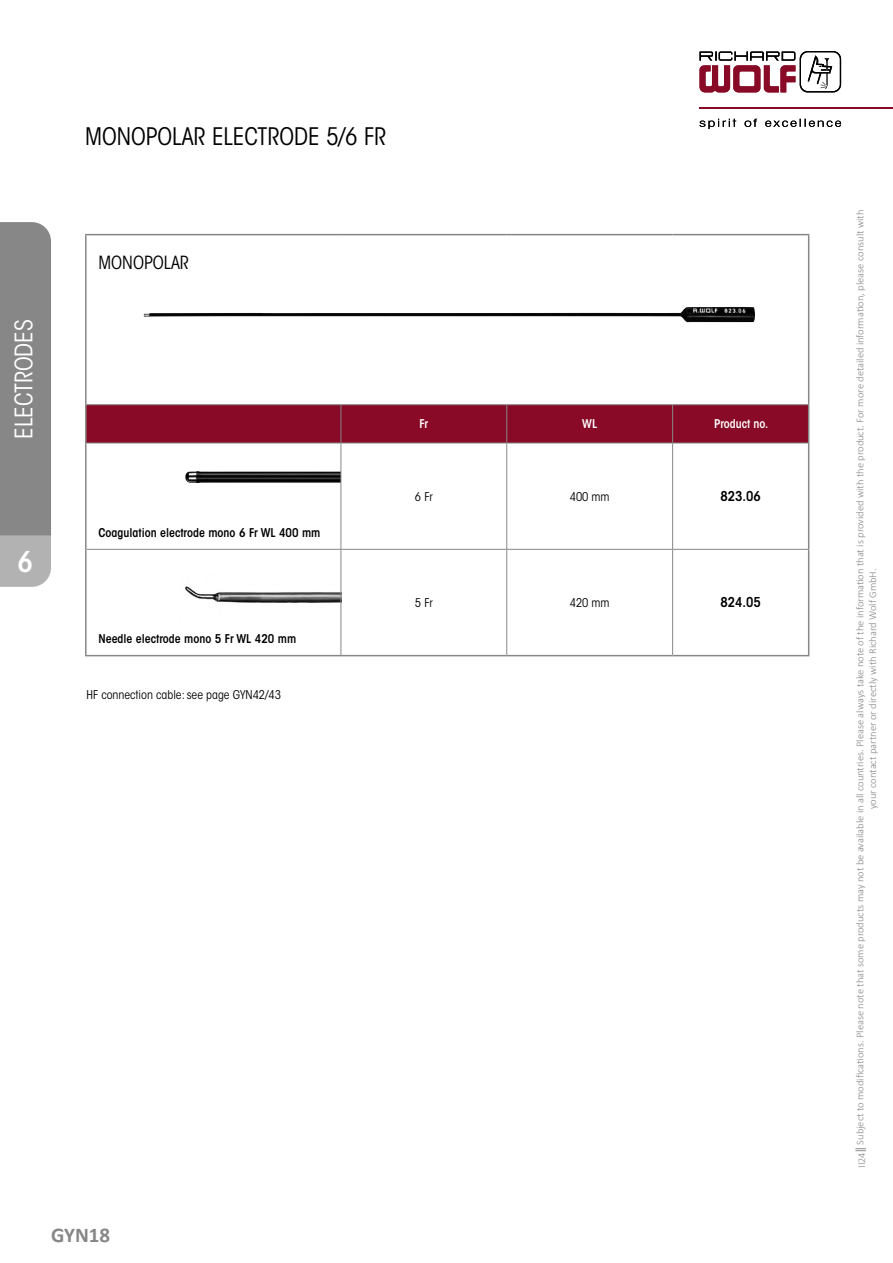
<style>
.page{position:relative;width:893px;height:1263px;background:#fff}
.page>*{position:absolute;margin:0;border:0;box-sizing:border-box;transform-origin:0 0}
.t1{font:600 condensed 28.5px "ITC Avant Garde Std";color:#fff}
.t2{font:condensed 24px "ITC Avant Garde Std";color:#000}
.t3{font:condensed 24px "ITC Avant Garde Std";color:#fff}
.t4{font:700 21px "Calibri";color:#878787}
.t5{font:condensed 18px "ITC Avant Garde Std";color:#000}
.t6{font:600 condensed 13.5px "ITC Avant Garde Std";color:#000}
.t7{font:600 condensed 12px "ITC Avant Garde Std";color:#000}
.t8{font:condensed 12px "ITC Avant Garde Std";color:#000}
.t9{font:600 condensed 12px "ITC Avant Garde Std";color:#fff}
.t10{font:300 10.5px/12.6px "Calibri";color:#878787;text-align:center}
.s1{font-family:"Adobe Garamond Pro";font-weight:700}
</style>
<div class="page">
<svg style="left:699px;top:119px;width:142px;height:10px"></svg>
<svg style="left:699px;top:51px;width:142px;height:41px"></svg>
<hr style="left:699px;top:107px;width:194px;height:2px;background:#880a26">
<svg style="left:0;top:222px;width:51px;height:365px;background:#8e8e8e"></svg>
<img style="left:185px;top:471px;width:156px;height:12px">
<img style="left:185px;top:564px;width:156px;height:59px">
<div style="left:87px;top:405px;width:721px;height:38px;background:#880a26"></div>
<hr style="left:808px;top:235px;width:1px;height:170px;background:#878787">
<hr style="left:87px;top:404px;width:254px;height:1px;background:#878787">
<hr style="left:341px;top:404px;width:166px;height:1px;background:#878787">
<hr style="left:341px;top:405px;width:1px;height:38px;background:#878787">
<hr style="left:507px;top:404px;width:166px;height:1px;background:#878787">
<hr style="left:506px;top:405px;width:1px;height:38px;background:#878787">
<hr style="left:673px;top:404px;width:135px;height:1px;background:#878787">
<hr style="left:672px;top:405px;width:1px;height:38px;background:#878787">
<hr style="left:87px;top:443px;width:254px;height:1px;background:#878787">
<hr style="left:87px;top:549px;width:254px;height:1px;background:#878787">
<hr style="left:341px;top:443px;width:166px;height:1px;background:#878787">
<hr style="left:507px;top:443px;width:166px;height:1px;background:#878787">
<hr style="left:341px;top:549px;width:166px;height:1px;background:#878787">
<hr style="left:507px;top:549px;width:166px;height:1px;background:#878787">
<hr style="left:341px;top:443px;width:1px;height:106px;background:#878787">
<hr style="left:341px;top:550px;width:1px;height:105px;background:#878787">
<hr style="left:506px;top:443px;width:1px;height:106px;background:#878787">
<hr style="left:672px;top:443px;width:1px;height:106px;background:#878787">
<hr style="left:506px;top:550px;width:1px;height:105px;background:#878787">
<hr style="left:672px;top:550px;width:1px;height:105px;background:#878787">
<hr style="left:673px;top:443px;width:135px;height:1px;background:#878787">
<hr style="left:673px;top:549px;width:135px;height:1px;background:#878787">
<hr style="left:85px;top:234px;width:256px;height:1px;background:#878787">
<hr style="left:85px;top:235px;width:2px;height:170px;background:#878787">
<hr style="left:341px;top:234px;width:166px;height:1px;background:#878787">
<hr style="left:507px;top:234px;width:166px;height:1px;background:#878787">
<hr style="left:673px;top:234px;width:136px;height:1px;background:#878787">
<hr style="left:85px;top:405px;width:2px;height:38px;background:#878787">
<hr style="left:808px;top:405px;width:1px;height:38px;background:#878787">
<hr style="left:85px;top:443px;width:2px;height:106px;background:#878787">
<hr style="left:808px;top:443px;width:1px;height:106px;background:#878787">
<hr style="left:85px;top:549px;width:2px;height:106px;background:#878787">
<hr style="left:808px;top:549px;width:1px;height:106px;background:#878787">
<hr style="left:85px;top:655px;width:256px;height:1px;background:#878787">
<hr style="left:341px;top:655px;width:166px;height:1px;background:#878787">
<hr style="left:507px;top:655px;width:166px;height:1px;background:#878787">
<hr style="left:673px;top:655px;width:136px;height:1px;background:#878787">
<img style="left:144px;top:307px;width:611px;height:15px">
<h2 class="t3" style="left:9px;top:439px;width:121px;rotate:-90deg">ELECTRODES</h2>
<h1 class="t1" style="left:17px;top:544px;width:17px">6</h1>
<h2 class="t2" style="left:85px;top:122px;width:303px">MONOPOLAR ELECTRODE 5/6 FR</h2>
<h3 class="t5" style="left:99px;top:252px;width:92px">MONOPOLAR</h3>
<p class="t7" style="left:99px;top:525px;width:223px">Coagulation electrode mono 6 Fr WL 400 mm</p>
<p class="t7" style="left:99px;top:631px;width:199px">Needle electrode mono 5 Fr WL 420 mm</p>
<p class="t8" style="left:87px;top:688px;width:196px">HF connection cable: see page GYN42/43</p>
<p class="t9" style="left:419px;top:416px;width:10px">Fr</p>
<p class="t9" style="left:582px;top:416px;width:16px">WL</p>
<p class="t9" style="left:714px;top:416px;width:56px">Product no.</p>
<p class="t8" style="left:415px;top:489px;width:19px">6 Fr</p>
<p class="t8" style="left:570px;top:489px;width:41px">400 mm</p>
<p class="t6" style="left:720px;top:488px;width:42px">823.06</p>
<p class="t8" style="left:415px;top:595px;width:19px">5 Fr</p>
<p class="t8" style="left:570px;top:595px;width:41px">420 mm</p>
<p class="t6" style="left:720px;top:594px;width:42px">824.05</p>
<h3 class="t4" style="left:51px;top:1220px;width:61px">GYN18</h3>
<p class="t10" style="left:854px;top:1168px;width:960px;rotate:-90deg">II24<span class="s1">||</span> Subject to modifications. Please note that some products may not be available in all countries. Please always take note of the information that is provided with the product. For more detailed information, please consult with your contact partner or directly with Richard Wolf GmbH.</p>
</div>
